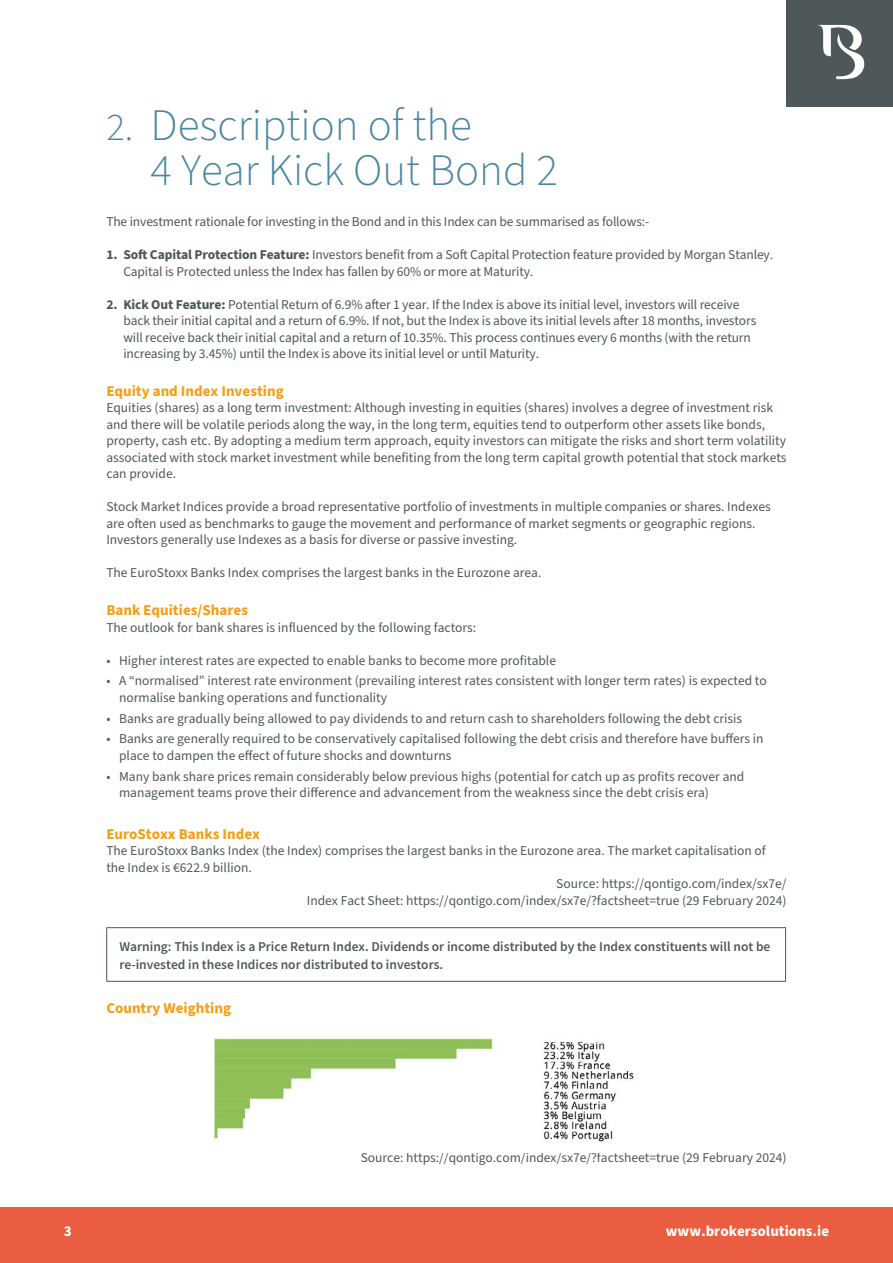
<style>
.page{position:relative;width:893px;height:1263px;background:#fff}
.page>*{position:absolute;margin:0;border:0;box-sizing:border-box;transform-origin:0 0}
.t1{font:300 45px "Source Sans Pro";color:#4986a1}
.t2{font:700 15px "Source Sans Pro";color:#f69f14}
.t3{font:700 15px "Source Sans Pro";color:#fff}
.t4{font:13.5px/16.5px "Source Sans Pro";color:#4f5859}
.t5{font:600 13.5px/18px "Source Sans Pro";color:#4f5859}
.s1{font-size:39px}
.s2{font-weight:700}
</style>
<div class="page">
<div style="left:0;top:1208px;width:893px;height:55px;background:#eb5d40"></div>
<div style="left:787px;top:0;width:106px;height:106px;background:#4f5859"></div>
<svg style="left:818px;top:25px;width:46px;height:54px"></svg>
<hr style="left:106px;top:927px;width:680px;height:1px;background:#4b5859">
<hr style="left:106px;top:928px;width:1px;height:53px;background:#4b5859">
<hr style="left:785px;top:928px;width:1px;height:53px;background:#4b5859">
<hr style="left:106px;top:981px;width:680px;height:1px;background:#4b5859">
<img style="left:213px;top:1038px;width:421px;height:104px">
<p class="t1" style="left:106px;top:95px;width:367px"><span class="s1">2.</span> Description of the</p>
<p class="t1" style="left:151px;top:140px;width:409px">4 Year Kick Out Bond 2</p>
<p class="t4" style="left:106px;top:214px;width:544px">The investment rationale for investing in the Bond and in this Index can be summarised as follows:-</p>
<p class="t4" style="left:123px;top:247px;width:651px;text-indent:-17px"><span class="s2">1. Soft Capital Protection Feature:</span> Investors benefit from a Soft Capital Protection feature provided by Morgan Stanley.<br>Capital is Protected unless the Index has fallen by 60% or more at Maturity.</p>
<p class="t4" style="left:123px;top:297px;width:634px;text-indent:-17px"><span class="s2">2. Kick Out Feature:</span> Potential Return of 6.9% after 1 year. If the Index is above its initial level, investors will receive back their initial capital and a return of 6.9%. If not, but the Index is above its initial levels after 18 months, investors will receive back their initial capital and a return of 10.35%. This process continues every 6 months (with the return increasing by 3.45%) until the Index is above its initial level or until Maturity.</p>
<p class="t2" style="left:106px;top:381px;width:179px">Equity and Index Investing</p>
<p class="t4" style="left:106px;top:400px;width:682px">Equities (shares) as a long term investment: Although investing in equities (shares) involves a degree of investment risk and there will be volatile periods along the way, in the long term, equities tend to outperform other assets like bonds, property, cash etc. By adopting a medium term approach, equity investors can mitigate the risks and short term volatility associated with stock market investment while benefiting from the long term capital growth potential that stock markets can provide.</p>
<p class="t4" style="left:106px;top:499px;width:666px">Stock Market Indices provide a broad representative portfolio of investments in multiple companies or shares. Indexes are often used as benchmarks to gauge the movement and performance of market segments or geographic regions.<br>Investors generally use Indexes as a basis for diverse or passive investing.</p>
<p class="t4" style="left:106px;top:565px;width:437px">The EuroStoxx Banks Index comprises the largest banks in the Eurozone area.</p>
<p class="t2" style="left:106px;top:600px;width:143px">Bank Equities/Shares</p>
<p class="t4" style="left:106px;top:619px;width:371px">The outlook for bank shares is influenced by the following factors:</p>
<p class="t4" style="left:106px;top:652px;width:451px">• Higher interest rates are expected to enable banks to become more profitable</p>
<p class="t4" style="left:119px;top:673px;width:649px;text-indent:-13px">• A “normalised” interest rate environment (prevailing interest rates consistent with longer term rates) is expected to normalise banking operations and functionality</p>
<p class="t4" style="left:106px;top:710px;width:637px">• Banks are gradually being allowed to pay dividends to and return cash to shareholders following the debt crisis</p>
<p class="t4" style="left:119px;top:731px;width:646px;text-indent:-13px">• Banks are generally required to be conservatively capitalised following the debt crisis and therefore have buffers in place to dampen the effect of future shocks and downturns</p>
<p class="t4" style="left:119px;top:768px;width:627px;text-indent:-13px">• Many bank share prices remain considerably below previous highs (potential for catch up as profits recover and management teams prove their difference and advancement from the weakness since the debt crisis era)</p>
<p class="t2" style="left:106px;top:824px;width:155px">EuroStoxx Banks Index</p>
<p class="t4" style="left:106px;top:843px;width:661px">The EuroStoxx Banks Index (the Index) comprises the largest banks in the Eurozone area. The market capitalisation of the Index is €622.9 billion.</p>
<p class="t4" style="left:556px;top:876px;width:232px">Source: https://qontigo.com/index/sx7e/</p>
<p class="t4" style="left:307px;top:892px;width:481px">Index Fact Sheet: https://qontigo.com/index/sx7e/?factsheet=true (29 February 2024)</p>
<p class="t5" style="left:119px;top:937px;width:652px">Warning: This Index is a Price Return Index. Dividends or income distributed by the Index constituents will not be re-invested in these Indices nor distributed to investors.</p>
<p class="t2" style="left:106px;top:998px;width:126px">Country Weighting</p>
<p class="t4" style="left:361px;top:1149px;width:427px">Source: https://qontigo.com/index/sx7e/?factsheet=true (29 February 2024)</p>
<p class="t3" style="left:64px;top:1221px;width:9px">3</p>
<p class="t3" style="left:666px;top:1221px;width:165px">www.brokersolutions.ie</p>
</div>
